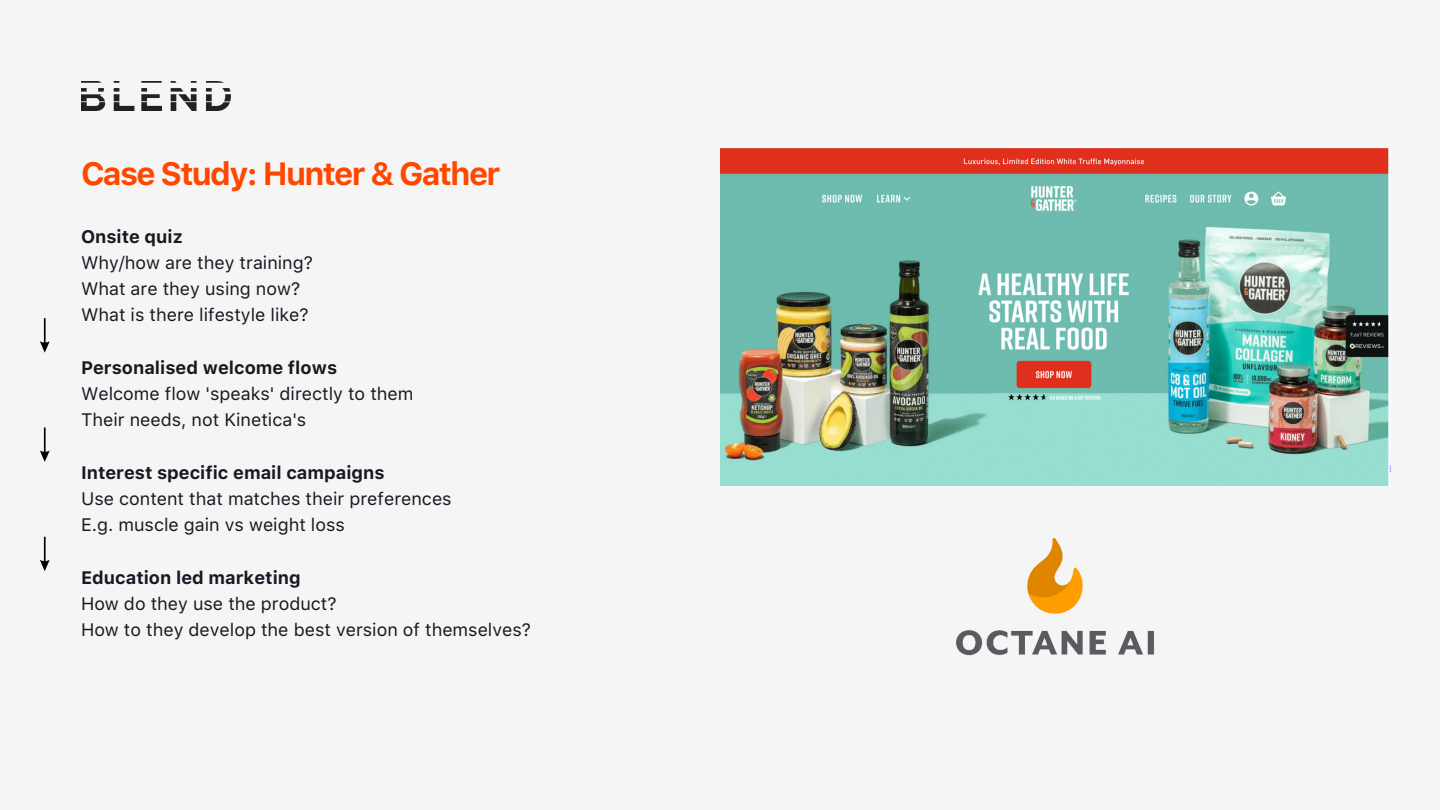
<style>
.page{position:relative;width:1440px;height:810px;background:#f5f5f5}
.page>*{position:absolute;margin:0;border:0;box-sizing:border-box;transform-origin:0 0}
.t1{font:700 32px "SF Pro Text";letter-spacing:-.055em;color:#ff4700}
.t2{font:18px "SF Pro Text";color:#161921}
.t3{font:700 18px "SF Pro Text";color:#161921}
</style>
<div class="page">
<img style="left:81px;top:81px;width:150px;height:29px">
<svg style="left:40px;top:318px;width:10px;height:35px"></svg>
<svg style="left:40px;top:427px;width:10px;height:35px"></svg>
<svg style="left:40px;top:537px;width:10px;height:34px"></svg>
<img style="left:720px;top:148px;width:669px;height:338px">
<img style="left:956px;top:537px;width:199px;height:119px">
<p class="t1" style="left:81px;top:154px;width:421px">Case Study: Hunter &amp; Gather</p>
<p class="t3" style="left:81px;top:225px;width:103px">Onsite quiz</p>
<p class="t2" style="left:81px;top:252px;width:233px">Why/how are they training?</p>
<p class="t2" style="left:81px;top:278px;width:221px">What are they using now?</p>
<p class="t2" style="left:81px;top:304px;width:229px">What is there lifestyle like?</p>
<p class="t3" style="left:81px;top:357px;width:258px">Personalised welcome flows</p>
<p class="t2" style="left:81px;top:383px;width:334px">Welcome flow 'speaks' directly to them</p>
<p class="t2" style="left:81px;top:409px;width:227px">Their needs, not Kinetica's</p>
<p class="t3" style="left:81px;top:462px;width:305px">Interest specific email campaigns</p>
<p class="t2" style="left:81px;top:488px;width:372px">Use content that matches their preferences</p>
<p class="t2" style="left:81px;top:514px;width:265px">E.g. muscle gain vs weight loss</p>
<p class="t3" style="left:81px;top:567px;width:221px">Education led marketing</p>
<p class="t2" style="left:81px;top:593px;width:257px">How do they use the product?</p>
<p class="t2" style="left:81px;top:619px;width:452px">How to they develop the best version of themselves?</p>
</div>
